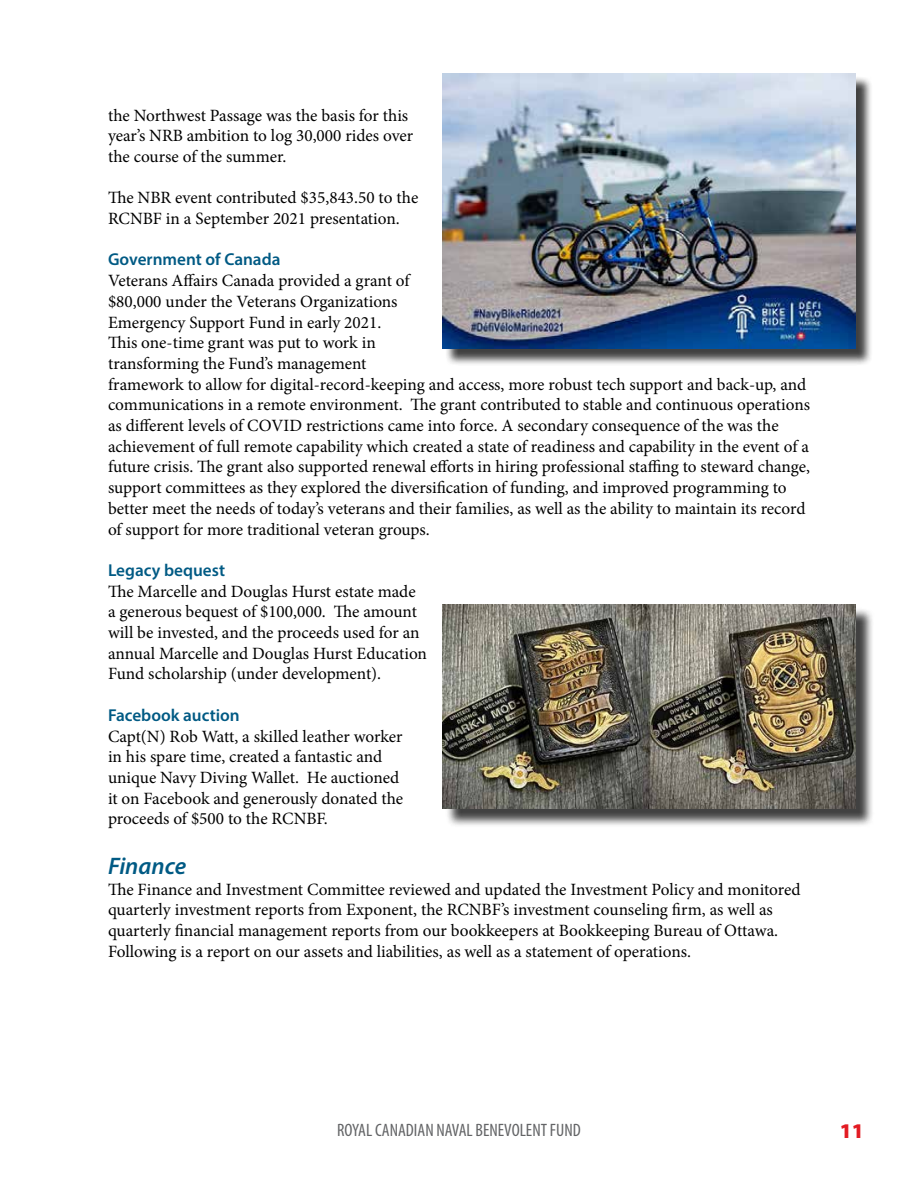
<style>
.page{position:relative;width:918px;height:1188px;background:#fff}
.page>*{position:absolute;margin:0;border:0;box-sizing:border-box;transform-origin:0 0}
.t1{font:italic 600 24px "Myriad Pro";color:#005a84}
.t2{font:900 21px "Myriad Pro";color:#e31b23}
.t3{font:condensed 18px "Myriad Pro";color:#636466}
.t4{font:17.25px/20.7px "Minion Pro";letter-spacing:-.005em;color:#000}
.t5{font:600 17.25px "Myriad Pro";color:#005a84}
</style>
<div class="page">
<div style="left:445px;top:607px;width:429px;height:220px;background:#000;opacity:.75"></div>
<img style="left:443px;top:605px;width:413px;height:204px">
<div style="left:445px;top:76px;width:428px;height:290px;background:#000;opacity:.75"></div>
<img style="left:443px;top:73px;width:413px;height:276px">
<p class="t4" style="left:108px;top:105px;width:307px">the Northwest Passage was the basis for this year’s NRB ambition to log 30,000 rides over the course of the summer.</p>
<p class="t4" style="left:108px;top:188px;width:312px">The NBR event contributed $35,843.50 to the<br>RCNBF in a September 2021 presentation.</p>
<p class="t5" style="left:108px;top:249px;width:174px">Government of Canada</p>
<p class="t4" style="left:108px;top:270px;width:704px">Veterans Affairs Canada provided a grant of<br>$80,000 under the Veterans Organizations<br>Emergency Support Fund in early 2021.<br>This one-time grant was put to work in<br>transforming the Fund’s management<br>framework to allow for digital-record-keeping and access, more robust tech support and back-up, and communications in a remote environment. The grant contributed to stable and continuous operations as different levels of COVID restrictions came into force. A secondary consequence of the was the achievement of full remote capability which created a state of readiness and capability in the event of a future crisis. The grant also supported renewal efforts in hiring professional staffing to steward change, support committees as they explored the diversification of funding, and improved programming to better meet the needs of today’s veterans and their families, as well as the ability to maintain its record of support for more traditional veteran groups.</p>
<p class="t5" style="left:108px;top:559px;width:119px">Legacy bequest</p>
<p class="t4" style="left:108px;top:581px;width:321px">The Marcelle and Douglas Hurst estate made a generous bequest of $100,000. The amount will be invested, and the proceeds used for an annual Marcelle and Douglas Hurst Education Fund scholarship (under development).</p>
<p class="t5" style="left:108px;top:704px;width:133px">Facebook auction</p>
<p class="t4" style="left:108px;top:726px;width:297px">Capt(N) Rob Watt, a skilled leather worker in his spare time, created a fantastic and unique Navy Diving Wallet. He auctioned it on Facebook and generously donated the proceeds of $500 to the RCNBF.</p>
<h1 class="t1" style="left:108px;top:851px;width:80px">Finance</h1>
<p class="t4" style="left:108px;top:879px;width:694px">The Finance and Investment Committee reviewed and updated the Investment Policy and monitored quarterly investment reports from Exponent, the RCNBF’s investment counseling firm, as well as quarterly financial management reports from our bookkeepers at Bookkeeping Bureau of Ottawa.<br>Following is a report on our assets and liabilities, as well as a statement of operations.</p>
<p class="t3" style="left:337px;top:1119px;width:245px">ROYAL CANADIAN NAVAL BENEVOLENT FUND</p>
<p class="t2" style="left:840px;top:1117px;width:26px">11</p>
</div>
